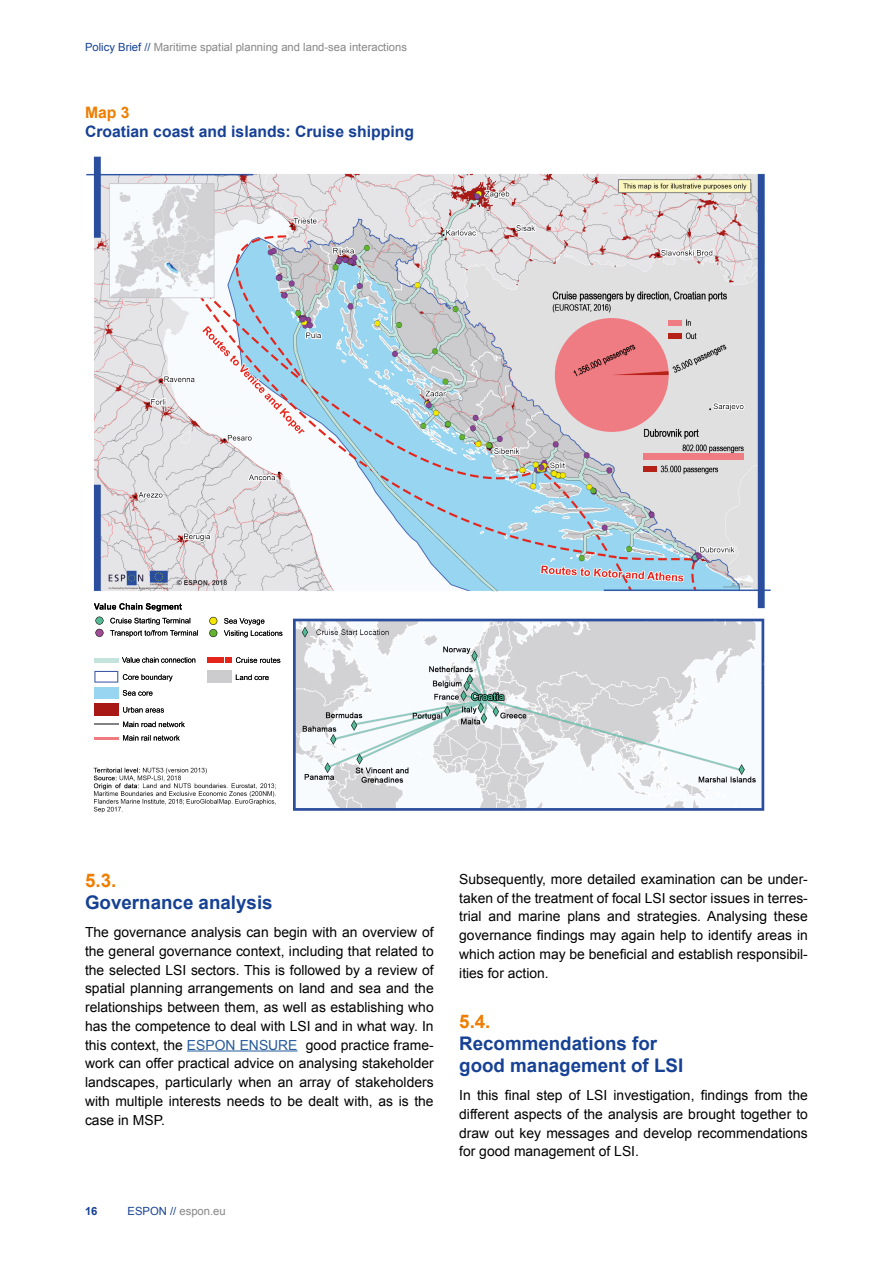
<style>
.page{position:relative;width:893px;height:1263px;background:#fff}
.page>*{position:absolute;margin:0;border:0;box-sizing:border-box;transform-origin:0 0}
._02_Heading_2{font:700 18.75px/21.8px "Arial";color:#164194}
._05_Map_heading{font:700 15.75px/18.8px "Arial";color:#164194}
._04_Bread{font:13.8px/18.8px "Arial";color:#000;text-align:justify}
.t1{font:11.25px "Arial";color:#878787}
.t2{font:700 11.25px "Arial";color:#164194}
.s1{color:#164194}
.s2{color:#ef7d00}
.s3{color:#275b9b}
</style>
<div class="page">
<img style="left:86px;top:156px;width:685px;height:656px">
<img style="left:236px;top:674px;width:33px;height:6px">
<svg style="left:123px;top:674px;width:50px;height:7px"></svg>
<img style="left:123px;top:674px;width:46px;height:6px">
<img style="left:123px;top:690px;width:29px;height:6px">
<img style="left:123px;top:707px;width:41px;height:5px">
<img style="left:123px;top:722px;width:62px;height:5px">
<img style="left:123px;top:735px;width:57px;height:6px">
<img style="left:122px;top:657px;width:73px;height:6px">
<svg style="left:224px;top:618px;width:58px;height:19px"></svg>
<img style="left:224px;top:630px;width:58px;height:6px">
<img style="left:94px;top:703px;width:24px;height:12px">
<img style="left:94px;top:687px;width:24px;height:12px">
<img style="left:208px;top:671px;width:24px;height:12px">
<img style="left:94px;top:658px;width:24px;height:5px">
<svg style="left:208px;top:657px;width:72px;height:6px"></svg>
<img style="left:94px;top:723px;width:24px;height:2px">
<img style="left:94px;top:737px;width:24px;height:2px">
<img style="left:94px;top:671px;width:24px;height:12px">
<svg style="left:94px;top:603px;width:104px;height:34px"></svg>
<svg style="left:209px;top:617px;width:8px;height:20px"></svg>
<img style="left:293px;top:619px;width:471px;height:192px">
<img style="left:172px;top:256px;width:49px;height:54px">
<img style="left:647px;top:620px;width:117px;height:64px">
<img style="left:247px;top:175px;width:31px;height:6px">
<img style="left:282px;top:379px;width:25px;height:16px">
<svg style="left:598px;top:553px;width:19px;height:5px"></svg>
<img style="left:202px;top:325px;width:29px;height:32px">
<img style="left:202px;top:326px;width:26px;height:30px">
<img style="left:541px;top:565px;width:60px;height:12px">
<img style="left:306px;top:333px;width:15px;height:5px">
<img style="left:184px;top:533px;width:26px;height:8px">
<img style="left:294px;top:218px;width:23px;height:6px">
<img style="left:333px;top:248px;width:21px;height:7px">
<img style="left:446px;top:230px;width:30px;height:6px">
<img style="left:485px;top:191px;width:24px;height:7px">
<img style="left:661px;top:250px;width:51px;height:6px">
<img style="left:516px;top:225px;width:19px;height:6px">
<img style="left:425px;top:391px;width:21px;height:6px">
<img style="left:494px;top:448px;width:25px;height:6px">
<img style="left:550px;top:463px;width:15px;height:7px">
<img style="left:700px;top:547px;width:34px;height:5px">
<img style="left:713px;top:403px;width:30px;height:6px">
<img style="left:249px;top:475px;width:26px;height:5px">
<img style="left:228px;top:435px;width:24px;height:6px">
<img style="left:164px;top:376px;width:31px;height:6px">
<img style="left:151px;top:399px;width:14px;height:6px">
<img style="left:139px;top:492px;width:24px;height:6px">
<div style="left:555px;top:318px;width:114px;height:114px;background:#ef7c82;border-radius:57px"></div>
<svg style="left:668px;top:321px;width:13px;height:5px"></svg>
<svg style="left:668px;top:333px;width:13px;height:6px"></svg>
<img style="left:643px;top:454px;width:101px;height:5px">
<svg style="left:643px;top:467px;width:13px;height:5px"></svg>
<img style="left:108px;top:160px;width:276px;height:7px">
<hr style="left:187px;top:1050px;width:111px;height:1px;background:#275b9b">
<p class="t1" style="left:85px;top:39px;width:323px"><span class="s1">Policy Brief //</span> Maritime spatial planning and land-sea interactions</p>
<p class="_05_Map_heading" style="left:85px;top:103px;width:331px"><span class="s2">Map 3<br></span>Croatian coast and islands: Cruise shipping</p>
<p class="_02_Heading_2" style="left:85px;top:870px;width:189px"><span class="s2">5.3.<br></span>Governance analysis</p>
<p class="_04_Bread" style="left:85px;top:923px;width:350px">The governance analysis can begin with an overview of the general governance context, including that related to the selected LSI sectors. This is followed by a review of spatial planning arrangements on land and sea and the relationships between them, as well as establishing who has the competence to deal with LSI and in what way. In this context, the <span class="s3">ESPON ENSURE</span> good practice frame&shy;work can offer practical advice on analysing stakeholder landscapes, particularly when an array of stakeholders with multiple interests needs to be dealt with, as is the case in MSP.</p>
<p class="t2" style="left:85px;top:1203px;width:14px">16</p>
<p class="t1" style="left:128px;top:1203px;width:100px"><span class="s1">ESPON //</span> espon.eu</p>
<p class="_04_Bread" style="left:459px;top:870px;width:350px">Subsequently, more detailed examination can be under&shy;taken of the treatment of focal LSI sector issues in terres&shy;trial and marine plans and strategies. Analysing these governance findings may again help to identify areas in which action may be beneficial and establish responsibil&shy;ities for action.</p>
<p class="_02_Heading_2" style="left:459px;top:1011px;width:225px"><span class="s2">5.4.<br></span>Recommendations for good management of LSI</p>
<p class="_04_Bread" style="left:459px;top:1086px;width:350px">In this final step of LSI investigation, findings from the different aspects of the analysis are brought together to draw out key messages and develop recommendations for good management of LSI.</p>
</div>
